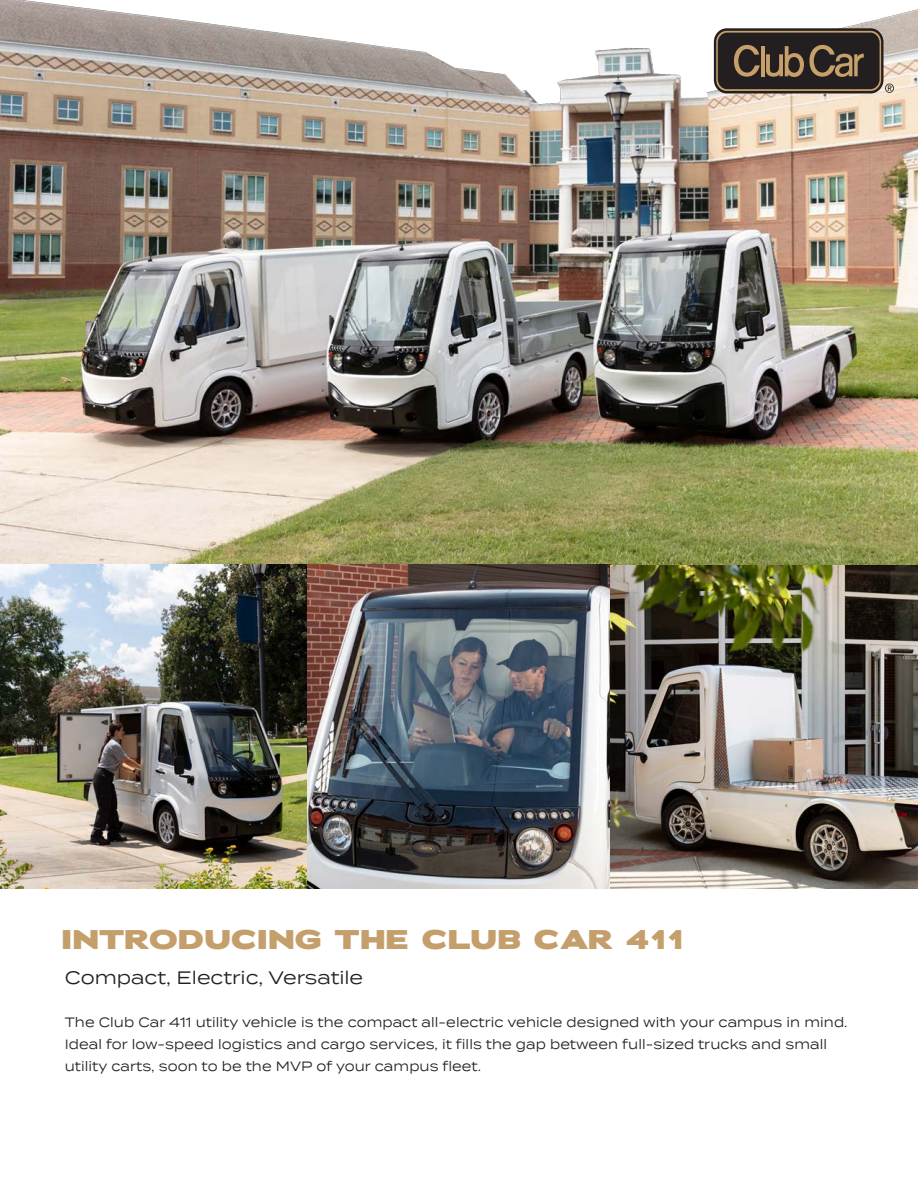
<style>
.page{position:relative;width:918px;height:1188px;background:#fff}
.page>*{position:absolute;margin:0;border:0;box-sizing:border-box;transform-origin:0 0}
.t1{font:800 27px "Adrianna Extended";color:#c49f6c}
.t2{font:18px "Termina";color:#231f20}
.t3{font:13.5px/21.8px "Termina";letter-spacing:.005em;color:#231f20;scale:.95 1}
</style>
<div class="page">
<img style="left:0;top:0;width:918px;height:565px">
<img style="left:0;top:565px;width:308px;height:324px">
<img style="left:308px;top:565px;width:610px;height:324px">
<div style="left:714px;top:28px;width:170px;height:66px;border:1px solid #bfbfbf;border-radius:13px"></div>
<svg style="left:716px;top:30px;width:178px;height:63px;background:#4f4339"></svg>
<p class="t1" style="left:62px;top:921px;width:625px">INTRODUCING THE CLUB CAR 411</p>
<p class="t2" style="left:65px;top:964px;width:300px">Compact, Electric, Versatile</p>
<p class="t3" style="left:65px;top:1011px;width:825px">The Club Car 411 utility vehicle is the compact all-electric vehicle designed with your campus in mind.<br>Ideal for low-speed logistics and cargo services, it fills the gap between full-sized trucks and small utility carts, soon to be the MVP of your campus fleet.</p>
</div>
